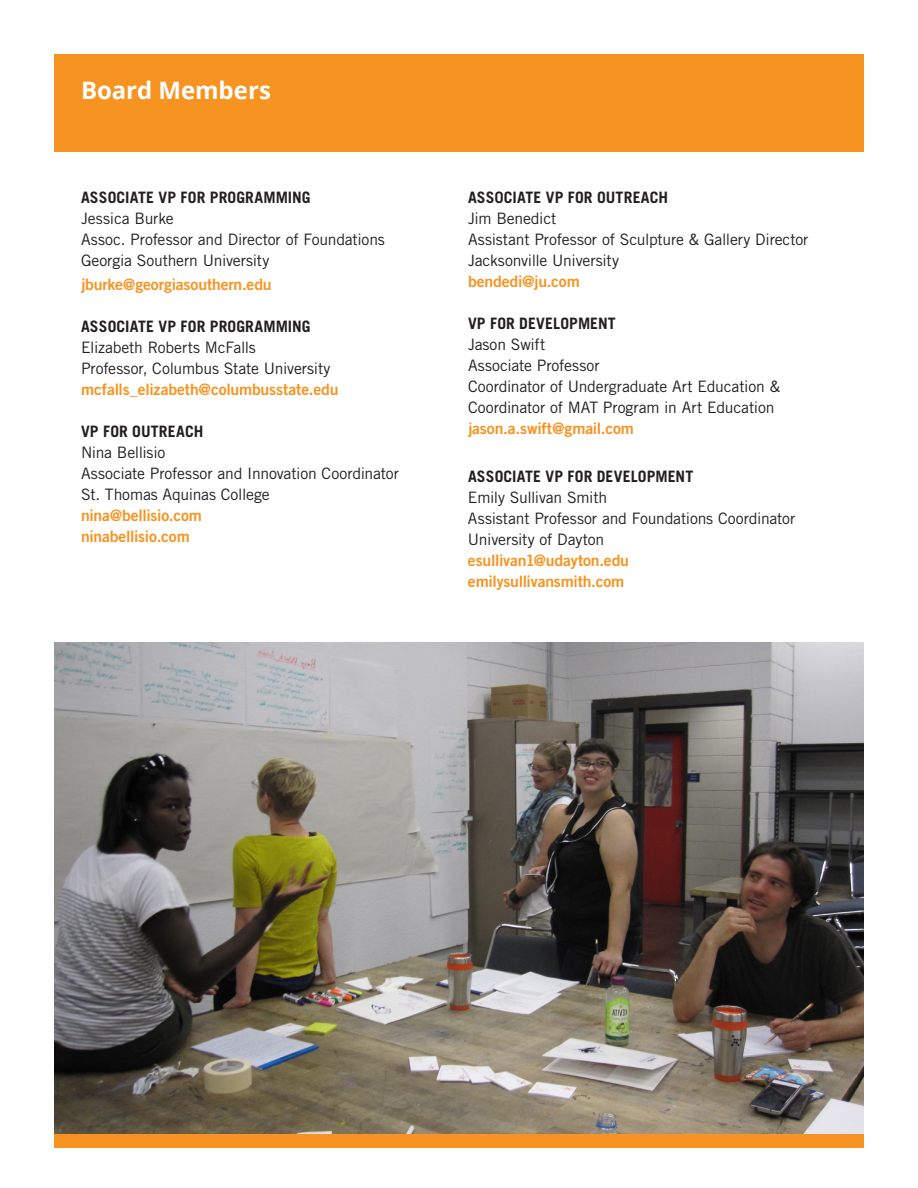
<style>
.page{position:relative;width:918px;height:1188px;background:#fff}
.page>*{position:absolute;margin:0;border:0;box-sizing:border-box;transform-origin:0 0}
.t1{font:700 24px "Open Sans";color:#fff}
.Normal__Web{font:15.75px/21px "Trade Gothic LT Std";letter-spacing:-.01em;color:#231f20}
.Normal__Web-2{font:15.75px "Trade Gothic LT Std Bd 2";letter-spacing:-.01em;color:#f79320}
.Normal__Web-3{font:700 15.75px "Trade Gothic LT Std";letter-spacing:.01em;color:#231f20}
</style>
<div class="page">
<div style="left:54px;top:1134px;width:810px;height:14px;background:#f79320"></div>
<div style="left:54px;top:54px;width:810px;height:97px;background:#f79320"></div>
<img style="left:54px;top:642px;width:809px;height:492px">
<p class="t1" style="left:81px;top:74px;width:192px">Board Members</p>
<p class="Normal__Web-3" style="left:81px;top:188px;width:231px">ASSOCIATE VP FOR PROGRAMMING</p>
<p class="Normal__Web" style="left:81px;top:208px;width:94px">Jessica Burke</p>
<p class="Normal__Web" style="left:81px;top:229px;width:305px">Assoc. Professor and Director of Foundations</p>
<p class="Normal__Web" style="left:81px;top:250px;width:190px">Georgia Southern University</p>
<p class="Normal__Web-2" style="left:81px;top:275px;width:192px">jburke@georgiasouthern.edu</p>
<p class="Normal__Web-3" style="left:81px;top:317px;width:231px">ASSOCIATE VP FOR PROGRAMMING</p>
<p class="Normal__Web" style="left:81px;top:337px;width:176px">Elizabeth Roberts McFalls</p>
<p class="Normal__Web" style="left:81px;top:358px;width:251px">Professor, Columbus State University</p>
<p class="Normal__Web-2" style="left:81px;top:380px;width:259px">mcfalls_elizabeth@columbusstate.edu</p>
<p class="Normal__Web-3" style="left:81px;top:422px;width:124px">VP FOR OUTREACH</p>
<p class="Normal__Web" style="left:81px;top:442px;width:86px">Nina Bellisio</p>
<p class="Normal__Web" style="left:81px;top:463px;width:319px">Associate Professor and Innovation Coordinator</p>
<p class="Normal__Web" style="left:81px;top:484px;width:190px">St. Thomas Aquinas College</p>
<p class="Normal__Web-2" style="left:81px;top:506px;width:123px">nina@bellisio.com</p>
<p class="Normal__Web-2" style="left:81px;top:527px;width:110px">ninabellisio.com</p>
<p class="Normal__Web-3" style="left:468px;top:188px;width:202px">ASS0CIATE VP FOR OUTREACH</p>
<p class="Normal__Web" style="left:468px;top:208px;width:90px">Jim Benedict</p>
<p class="Normal__Web" style="left:468px;top:229px;width:342px">Assistant Professor of Sculpture &amp; Gallery Director</p>
<p class="Normal__Web" style="left:468px;top:250px;width:153px">Jacksonville University</p>
<p class="Normal__Web-2" style="left:468px;top:272px;width:113px">bendedi@ju.com</p>
<p class="Normal__Web-3" style="left:468px;top:314px;width:149px">VP FOR DEVELOPMENT</p>
<p class="Normal__Web" style="left:468px;top:334px;width:79px">Jason Swift</p>
<p class="Normal__Web" style="left:468px;top:355px;width:133px">Associate Professor</p>
<p class="Normal__Web" style="left:468px;top:376px;width:314px">Coordinator of Undergraduate Art Education &amp;<br>Coordinator of MAT Program in Art Education</p>
<p class="Normal__Web-2" style="left:468px;top:419px;width:167px">jason.a.swift@gmail.com</p>
<p class="Normal__Web-3" style="left:468px;top:467px;width:227px">ASSOCIATE VP FOR DEVELOPMENT</p>
<p class="Normal__Web" style="left:468px;top:487px;width:141px">Emily Sullivan Smith</p>
<p class="Normal__Web" style="left:468px;top:508px;width:329px">Assistant Professor and Foundations Coordinator</p>
<p class="Normal__Web" style="left:468px;top:529px;width:138px">University of Dayton</p>
<p class="Normal__Web-2" style="left:468px;top:551px;width:163px">esullivan1@udayton.edu</p>
<p class="Normal__Web-2" style="left:468px;top:572px;width:158px">emilysullivansmith.com</p>
</div>
